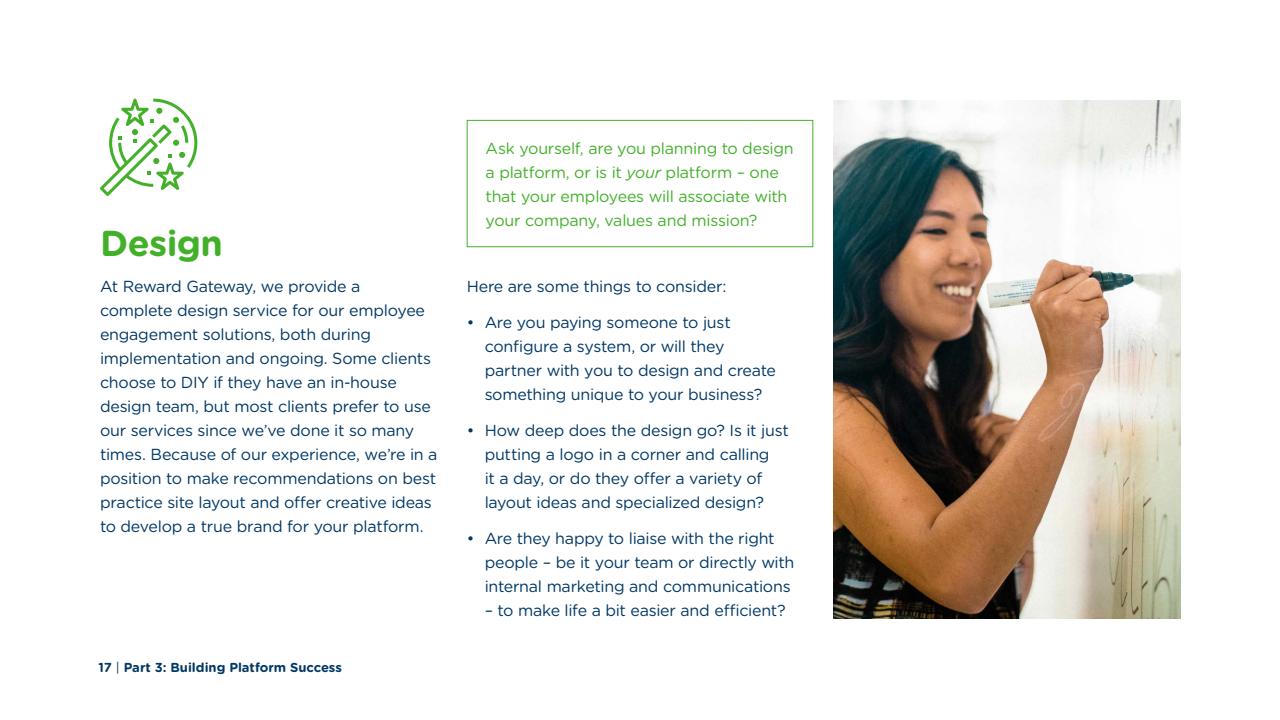
<style>
.page{position:relative;width:1280px;height:720px;background:#fff}
.page>*{position:absolute;margin:0;border:0;box-sizing:border-box;transform-origin:0 0}
.t1{font:700 36px "Gotham Rounded";letter-spacing:-.015em;color:#43b02a}
.t2{font:16px/24px "Gotham Rounded";letter-spacing:-.015em;color:#003865}
.t3{font:16px/24px "Gotham Rounded";letter-spacing:-.015em;color:#43b02a}
.t4{font:700 13px "Gotham Rounded";color:#003865}
.s1{font-weight:400}
.s2{font-style:italic}
</style>
<div class="page">
<div style="left:467px;top:120px;width:346px;height:127px;border:1px solid #43b02a"></div>
<svg style="left:100px;top:99px;width:97px;height:97px"></svg>
<img style="left:833px;top:100px;width:347px;height:518px">
<h1 class="t1" style="left:100px;top:217px;width:125px">Design</h1>
<p class="t2" style="left:100px;top:274px;width:339px">At Reward Gateway, we provide a<br>complete design service for our employee engagement solutions, both during implementation and ongoing. Some clients choose to DIY if they have an in-house design team, but most clients prefer to use our services since we’ve done it so many times. Because of our experience, we’re in a position to make recommendations on best practice site layout and offer creative ideas to develop a true brand for your platform.</p>
<p class="t4" style="left:98px;top:658px;width:245px">17 <span class="s1">|</span> Part 3: Building Platform Success</p>
<p class="t3" style="left:486px;top:136px;width:310px">Ask yourself, are you planning to design a platform, or is it <span class="s2">your</span> platform – one that your employees will associate with your company, values and mission?</p>
<p class="t2" style="left:467px;top:274px;width:261px">Here are some things to consider:</p>
<p class="t2" style="left:485px;top:310px;width:293px;text-indent:-18px">• Are you paying someone to just configure a system, or will they partner with you to design and create something unique to your business?</p>
<p class="t2" style="left:467px;top:418px;width:324px;text-align:center">• How deep does the design go? Is it just putting a logo in a corner and calling<br>it a day, or do they offer a variety of layout ideas and specialized design?</p>
<p class="t2" style="left:485px;top:526px;width:311px;text-indent:-18px">• Are they happy to liaise with the right people – be it your team or directly with internal marketing and communications</p>
<p class="t2" style="left:485px;top:598px;width:303px">– to make life a bit easier and efficient?</p>
</div>
